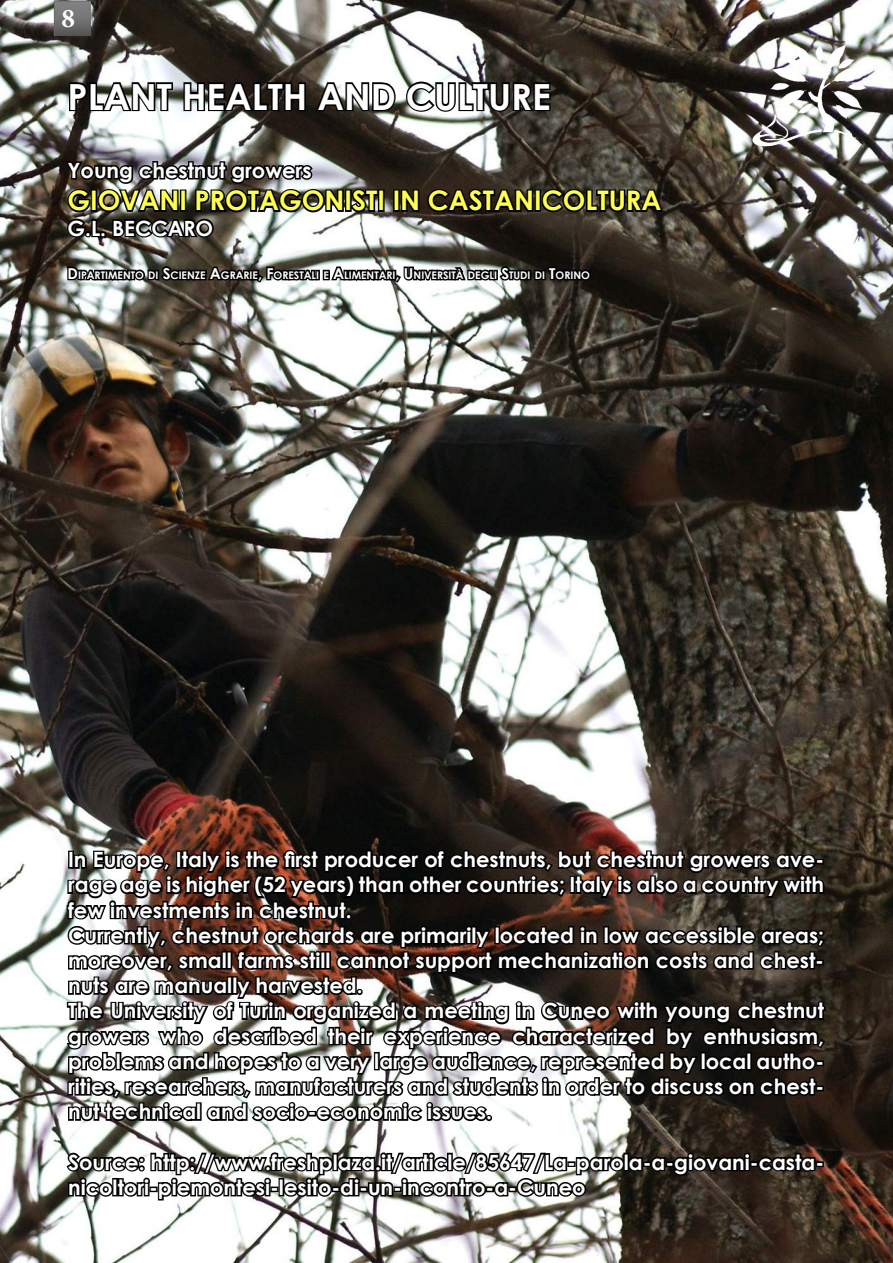
<style>
.page{position:relative;width:893px;height:1263px;background:#fff}
.page>*{position:absolute;margin:0;border:0;box-sizing:border-box;transform-origin:0 0}
.t1{font:700 36px "Century Gothic";color:#fff}
.t2{font:700 27px "Century Gothic";color:#ffff53}
.t3{font:700 27px "Minion Pro";color:#fff}
.t4{font:700 21px/25.2px "Century Gothic";color:#fff}
.t5{font:700 10.5px "Century Gothic";color:#fff}
.s1{font-size:15px}
</style>
<div class="page">
<img style="left:0;top:0;width:893px;height:1263px">
<svg style="left:67px;top:80px;width:108px;height:33px"></svg>
<svg style="left:182px;top:81px;width:125px;height:32px;background:#23211e"></svg>
<svg style="left:314px;top:80px;width:84px;height:33px"></svg>
<svg style="left:404px;top:80px;width:148px;height:34px"></svg>
<div style="left:378px;top:189px;width:7px;height:23px;border:3px solid #000"></div>
<div style="left:393px;top:189px;width:7px;height:23px;border:3px solid #000"></div>
<svg style="left:399px;top:187px;width:266px;height:28px;background:#1b1712"></svg>
<img style="left:63px;top:160px;width:317px;height:80px">
<svg style="left:66px;top:262px;width:527px;height:24px"></svg>
<img style="left:65px;top:847px;width:762px;height:277px">
<div style="left:816px;top:1161px;width:8px;height:6px;border:3px solid #000"></div>
<svg style="left:65px;top:1149px;width:752px;height:53px"></svg>
<svg style="left:54px;top:1px;width:36px;height:34px"></svg>
<img style="left:744px;top:35px;width:133px;height:115px">
<p class="t3" style="left:62px;top:0;width:15px">8</p>
<h1 class="t1" style="left:68px;top:69px;width:485px">PLANT HEALTH AND CULTURE</h1>
<p class="t4" style="left:68px;top:157px;width:246px">Young chestnut growers</p>
<p class="t2" style="left:68px;top:180px;width:595px">GIOVANI PROTAGONISTI IN CASTANICOLTURA</p>
<p class="t4" style="left:68px;top:214px;width:147px">G.L. BECCARO</p>
<p class="t5" style="left:68px;top:267px;width:524px"><span class="s1">D</span>IPARTIMENTO DI <span class="s1">S</span>CIENZE <span class="s1">A</span>GRARIE<span class="s1">, F</span>ORESTALI E <span class="s1">A</span>LIMENTARI<span class="s1">, U</span>NIVERSITÀ DEGLI <span class="s1">S</span>TUDI DI <span class="s1">T</span>ORINO</p>
<p class="t4" style="left:68px;top:846px;width:758px">In Europe, Italy is the first producer of chestnuts, but chestnut growers ave&shy;rage age is higher (52 years) than other countries; Italy is also a country with few investments in chestnut.<br>Currently, chestnut orchards are primarily located in low accessible areas; moreover, small farms still cannot support mechanization costs and chest&shy;nuts are manually harvested.<br>The University of Turin organized a meeting in Cuneo with young chestnut growers who described their experience characterized by enthusiasm, problems and hopes to a very large audience, represented by local autho&shy;rities, researchers, manufacturers and students in order to discuss on chest&shy;nut technical and socio-economic issues.</p>
<p class="t4" style="left:68px;top:1148px;width:758px">Source: http://www.freshplaza.it/article/85647/La-parola-a-giovani-casta&shy;nicoltori-piemontesi-lesito-di-un-incontro-a-Cuneo</p>
</div>
